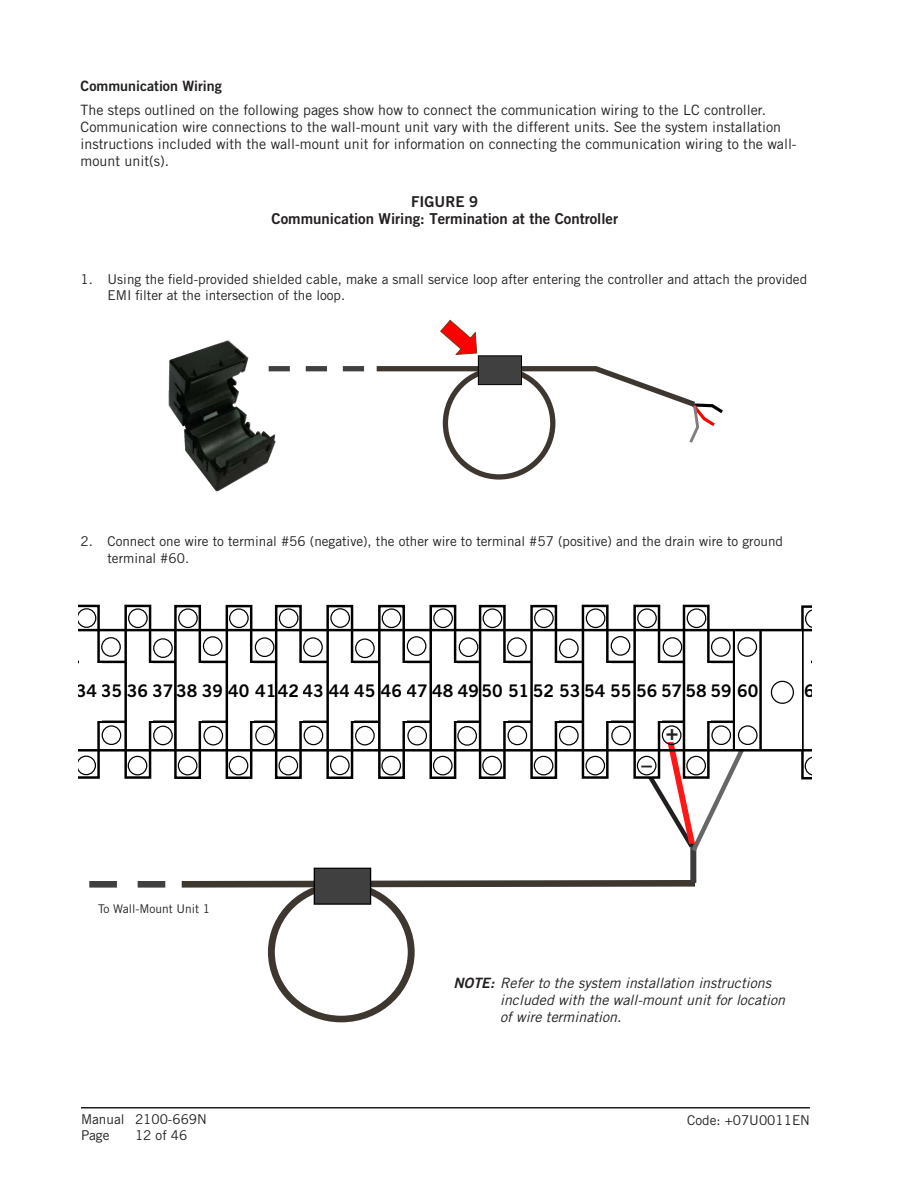
<style>
.page{position:relative;width:918px;height:1188px;background:#fff}
.page>*{position:absolute;margin:0;border:0;box-sizing:border-box;transform-origin:0 0}
.t1{font:21px "Trade Gothic LT Std Bd 2";color:#231f20}
.t2{font:17.4px "Trade Gothic LT Std Bd 2";color:#000}
.Figures{font:15px "Trade Gothic LT Std Bd 2";color:#231f20}
.t3{font:14.25px/17.1px "Trade Gothic LT Std";color:#231f20}
.t4{font:italic 14.25px/17.1px "Trade Gothic LT Std";color:#231f20}
.t5{font:14.25px "Trade Gothic LT Std Bd 2";color:#231f20}
.t6{font:13.5px/16.2px "Trade Gothic LT Std";color:#231f20}
.t7{font:12px "Trade Gothic LT Std";color:#231f20}
.s1{font-family:"Trade Gothic LT Std Bd 2 Obl";font-style:normal}
</style>
<div class="page">
<svg style="left:89px;top:881px;width:77px;height:7px"></svg>
<div style="left:268px;top:882px;width:147px;height:140px;border:7px solid #3d3730;border-radius:50%"></div>
<div style="left:314px;top:868px;width:57px;height:37px;background:#404040;border:1px solid #000"></div>
<svg style="left:181px;top:752px;width:563px;height:139px"></svg>
<svg style="left:127px;top:609px;width:21px;height:167px"></svg>
<div style="left:124px;top:605px;width:27px;height:174px;border:2px solid #000"></div>
<svg style="left:177px;top:609px;width:21px;height:167px"></svg>
<div style="left:174px;top:605px;width:27px;height:174px;border:2px solid #000"></div>
<svg style="left:229px;top:609px;width:20px;height:167px"></svg>
<div style="left:226px;top:605px;width:26px;height:174px;border:2px solid #000"></div>
<svg style="left:278px;top:609px;width:21px;height:167px"></svg>
<div style="left:275px;top:605px;width:27px;height:174px;border:2px solid #000"></div>
<svg style="left:329px;top:608px;width:21px;height:168px"></svg>
<div style="left:326px;top:605px;width:27px;height:174px;border:2px solid #000"></div>
<svg style="left:381px;top:608px;width:21px;height:168px"></svg>
<div style="left:378px;top:605px;width:27px;height:174px;border:2px solid #000"></div>
<svg style="left:432px;top:609px;width:21px;height:167px"></svg>
<div style="left:429px;top:605px;width:27px;height:174px;border:2px solid #000"></div>
<svg style="left:482px;top:608px;width:21px;height:168px"></svg>
<div style="left:479px;top:605px;width:27px;height:174px;border:2px solid #000"></div>
<svg style="left:533px;top:609px;width:21px;height:167px"></svg>
<div style="left:530px;top:605px;width:27px;height:174px;border:2px solid #000"></div>
<svg style="left:585px;top:608px;width:21px;height:168px"></svg>
<div style="left:582px;top:605px;width:27px;height:174px;border:2px solid #000"></div>
<svg style="left:636px;top:609px;width:21px;height:167px"></svg>
<div style="left:633px;top:605px;width:27px;height:174px;border:2px solid #000"></div>
<svg style="left:686px;top:608px;width:21px;height:168px"></svg>
<div style="left:683px;top:605px;width:27px;height:174px;border:2px solid #000"></div>
<svg style="left:79px;top:605px;width:21px;height:174px"></svg>
<div style="left:128px;top:608px;width:20px;height:20px;border:1px solid #000;border-radius:50%"></div>
<div style="left:128px;top:756px;width:19px;height:19px;border:1px solid #000;border-radius:50%"></div>
<div style="left:178px;top:608px;width:20px;height:20px;border:1px solid #000;border-radius:50%"></div>
<div style="left:178px;top:756px;width:19px;height:19px;border:1px solid #000;border-radius:50%"></div>
<div style="left:229px;top:608px;width:20px;height:20px;border:1px solid #000;border-radius:50%"></div>
<div style="left:229px;top:756px;width:19px;height:19px;border:1px solid #000;border-radius:50%"></div>
<div style="left:279px;top:608px;width:20px;height:20px;border:1px solid #000;border-radius:50%"></div>
<div style="left:278px;top:756px;width:20px;height:19px;border:1px solid #000;border-radius:50%"></div>
<div style="left:330px;top:608px;width:20px;height:20px;border:1px solid #000;border-radius:50%"></div>
<div style="left:330px;top:756px;width:20px;height:19px;border:1px solid #000;border-radius:50%"></div>
<div style="left:382px;top:608px;width:19px;height:20px;border:1px solid #000;border-radius:50%"></div>
<div style="left:381px;top:756px;width:20px;height:19px;border:1px solid #000;border-radius:50%"></div>
<div style="left:433px;top:608px;width:20px;height:20px;border:1px solid #000;border-radius:50%"></div>
<div style="left:433px;top:756px;width:20px;height:19px;border:1px solid #000;border-radius:50%"></div>
<div style="left:483px;top:608px;width:19px;height:20px;border:1px solid #000;border-radius:50%"></div>
<div style="left:482px;top:756px;width:20px;height:19px;border:1px solid #000;border-radius:50%"></div>
<div style="left:534px;top:608px;width:20px;height:20px;border:1px solid #000;border-radius:50%"></div>
<div style="left:534px;top:756px;width:19px;height:19px;border:1px solid #000;border-radius:50%"></div>
<div style="left:586px;top:608px;width:19px;height:20px;border:1px solid #000;border-radius:50%"></div>
<div style="left:585px;top:756px;width:20px;height:19px;border:1px solid #000;border-radius:50%"></div>
<div style="left:637px;top:608px;width:20px;height:20px;border:1px solid #000;border-radius:50%"></div>
<div style="left:637px;top:756px;width:20px;height:19px;border:1px solid #000;border-radius:50%"></div>
<div style="left:687px;top:608px;width:19px;height:20px;border:1px solid #000;border-radius:50%"></div>
<div style="left:686px;top:756px;width:20px;height:19px;border:1px solid #000;border-radius:50%"></div>
<svg style="left:801px;top:605px;width:10px;height:174px"></svg>
<svg style="left:79px;top:629px;width:732px;height:123px"></svg>
<hr style="left:81px;top:1107px;width:729px;height:1px;background:#231f20">
<svg style="left:440px;top:320px;width:38px;height:36px"></svg>
<svg style="left:275px;top:363px;width:448px;height:83px"></svg>
<div style="left:443px;top:367px;width:112px;height:113px;border:5px solid #3d3730;border-radius:50%"></div>
<div style="left:478px;top:355px;width:44px;height:30px;background:#404040;border:1px solid #000"></div>
<img style="left:168px;top:340px;width:107px;height:152px">
<p class="t5" style="left:81px;top:77px;width:143px">Communication Wiring</p>
<p class="t3" style="left:81px;top:101px;width:718px">The steps outlined on the following pages show how to connect the communication wiring to the LC controller.<br>Communication wire connections to the wall-mount unit vary with the different units. See the system installation instructions included with the wall-mount unit for information on connecting the communication wiring to the wall&shy;mount unit(s).</p>
<p class="Figures" style="left:411px;top:193px;width:69px">FIGURE 9</p>
<p class="Figures" style="left:272px;top:210px;width:348px">Communication Wiring: Termination at the Controller</p>
<p class="t6" style="left:108px;top:271px;width:701px;text-indent:-27px">1. Using the field-provided shielded cable, make a small service loop after entering the controller and attach the provided<br>EMI filter at the intersection of the loop.</p>
<p class="t6" style="left:107px;top:533px;width:677px;text-indent:-27px">2. Connect one wire to terminal #56 (negative), the other wire to terminal #57 (positive) and the drain wire to ground terminal #60.</p>
<p class="t2" style="left:1px;top:680px;width:759px">31 32 33 34 35 36 37 38 39 40 4142 43 44 45 46 47 48 49 50 51 52 53 54 55 56 57 58 59 60</p>
<p class="t7" style="left:98px;top:901px;width:114px">To Wall-Mount Unit 1</p>
<p class="t6" style="left:81px;top:1112px;width:127px;line-height:15.8px">Manual 2100-669N<br>Page</p>
<p class="t6" style="left:135px;top:1127px;width:54px">12 of 46</p>
<p class="t1" style="left:641px;top:751px;width:12px">–</p>
<p class="t1" style="left:666px;top:720px;width:14px">+</p>
<p class="t4" style="left:500px;top:974px;width:287px;text-indent:-46px"><span class="s1">NOTE:</span> Refer to the system installation instructions included with the wall-mount unit for location of wire termination.</p>
<p class="t6" style="left:687px;top:1111px;width:124px">Code: +07U0011EN</p>
</div>
